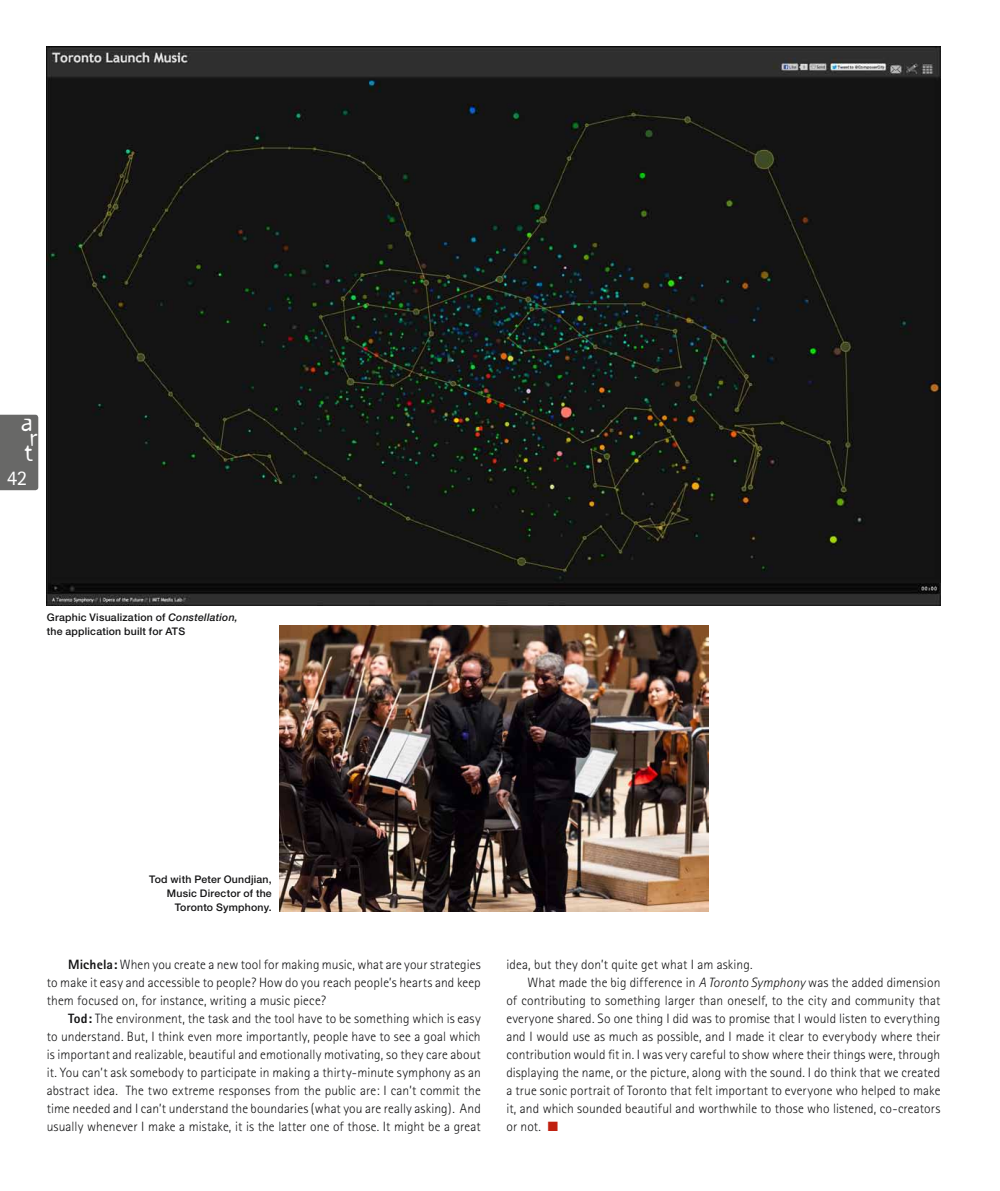
<style>
.page{position:relative;width:1000px;height:1191px;background:#fff}
.page>*{position:absolute;margin:0;border:0;box-sizing:border-box;transform-origin:0 0}
.t1{font:25.5px "Template Gothic";color:#fff}
.t2{font:21px "Rotis Sans Serif";color:#fff}
.t3{font:300 13.5px/18px "Rotis Sans Serif";letter-spacing:.01em;color:#141415;text-align:justify}
.t4{font:500 10.5px/14.2px "Helvetica Neue";letter-spacing:.02em;color:#141415;text-align:right}
.s1{font-style:italic}
.s2{font-weight:800}
</style>
<div class="page">
<img style="left:279px;top:625px;width:429px;height:286px">
<img style="left:47px;top:47px;width:893px;height:558px">
<div style="left:0;top:415px;width:38px;height:75px;background:#686867"></div>
<h1 class="t1" style="left:20px;top:403px;width:14px">a</h1>
<h1 class="t1" style="left:29px;top:418px;width:10px">r</h1>
<h1 class="t1" style="left:25px;top:433px;width:10px">t</h1>
<h2 class="t2" style="left:7px;top:465px;width:22px">42</h2>
<p class="t4" style="left:47px;top:610px;width:192px;text-align:left">Graphic Visualization of <span class="s1">Constellation, </span>the application built for ATS</p>
<p class="t4" style="left:149px;top:872px;width:124px">Tod with Peter Oundjian,<br>Music Director of the<br>Toronto Symphony.</p>
<p class="t3" style="left:47px;top:955px;width:435px;text-indent:21px"><span class="s2">Michela:</span> When you create a new tool for making music, what are your strategies to make it easy and accessible to people? How do you reach people’s hearts and keep them focused on, for instance, writing a music piece?</p>
<p class="t3" style="left:47px;top:1009px;width:435px;text-indent:21px"><span class="s2">Tod:</span> The environment, the task and the tool have to be something which is easy to understand. But, I think even more importantly, people have to see a goal which is important and realizable, beautiful and emotionally motivating, so they care about it. You can’t ask somebody to participate in making a thirty-minute symphony as an abstract idea. The two extreme responses from the public are: I can’t commit the time needed and I can’t understand the boundaries (what you are really asking). And usually whenever I make a mistake, it is the latter one of those. It might be a great</p>
<p class="t3" style="left:506px;top:955px;width:248px">idea, but they don’t quite get what I am asking.</p>
<p class="t3" style="left:527px;top:973px;width:414px">What made the big difference in <span class="s1">A Toronto Symphony</span> was the added dimension</p>
<p class="t3" style="left:506px;top:991px;width:435px">of contributing to something larger than oneself, to the city and community that</p>
<p class="t3" style="left:506px;top:1009px;width:435px">everyone shared. So one thing I did was to promise that I would listen to everything</p>
<p class="t3" style="left:506px;top:1027px;width:435px">and I would use as much as possible, and I made it clear to everybody where their</p>
<p class="t3" style="left:506px;top:1045px;width:435px">contribution would fit in. I was very careful to show where their things were, through</p>
<p class="t3" style="left:506px;top:1063px;width:435px">displaying the name, or the picture, along with the sound. I do think that we created</p>
<p class="t3" style="left:506px;top:1081px;width:435px">a true sonic portrait of Toronto that felt important to everyone who helped to make</p>
<p class="t3" style="left:506px;top:1099px;width:435px">it, and which sounded beautiful and worthwhile to those who listened, co-creators</p>
<p class="t3" style="left:506px;top:1117px;width:36px">or not.</p>
</div>
